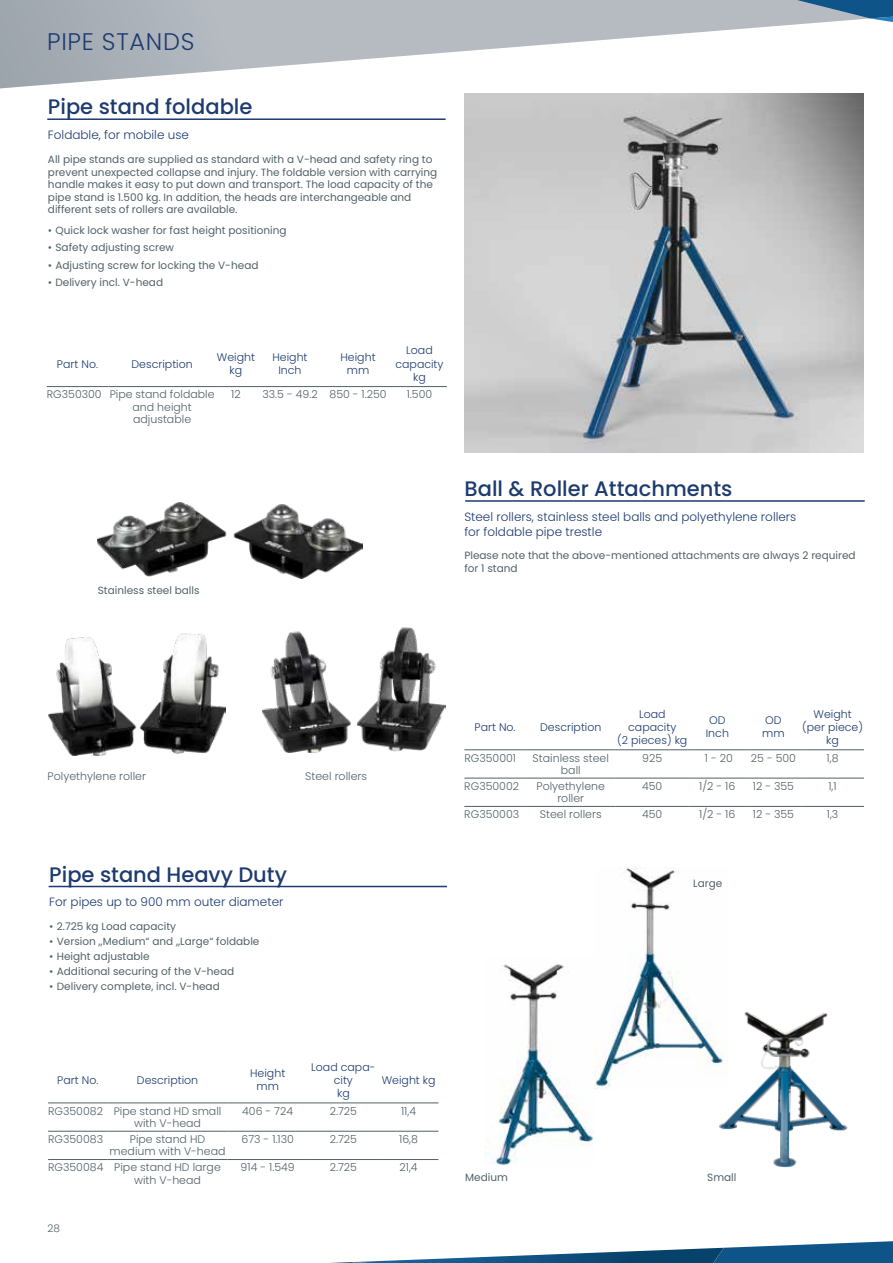
<style>
.page{position:relative;width:893px;height:1263px;background:#fff}
.page>*{position:absolute;margin:0;border:0;box-sizing:border-box;transform-origin:0 0}
.t1{font:300 24px "Poppins";letter-spacing:.03em;color:#1d3b6f}
.t2{font:500 21px "Poppins";color:#1d3b6f}
.t3{font:300 12px/14.4px "Poppins";color:#1d3b6f}
.t4{font:300 10.95px/12.3px "Poppins";color:#526167}
.t5{font:300 10.95px/13.2px "Poppins";color:#1d3b6f;text-align:center}
.t6{font:10.5px/12.6px "Poppins";color:#526167}
.t7{font:300 10.5px "Poppins";color:#526167}
</style>
<div class="page">
<img style="left:594px;top:868px;width:122px;height:222px">
<svg style="left:0;top:0;width:825px;height:88px"></svg>
<svg style="left:797px;top:0;width:96px;height:22px;background:#6088a8"></svg>
<svg style="left:330px;top:1241px;width:563px;height:22px"></svg>
<hr style="left:465px;top:500px;width:400px;height:2px;background:#1d3b6f">
<img style="left:465px;top:94px;width:398px;height:359px">
<hr style="left:48px;top:1103px;width:60px;height:1px;background:#526167">
<hr style="left:108px;top:1103px;width:119px;height:1px;background:#526167">
<hr style="left:227px;top:1103px;width:81px;height:1px;background:#526167">
<hr style="left:308px;top:1103px;width:71px;height:1px;background:#526167">
<hr style="left:379px;top:1103px;width:59px;height:1px;background:#526167">
<hr style="left:48px;top:1131px;width:60px;height:1px;background:#526167">
<hr style="left:108px;top:1131px;width:119px;height:1px;background:#526167">
<hr style="left:227px;top:1131px;width:81px;height:1px;background:#526167">
<hr style="left:308px;top:1131px;width:71px;height:1px;background:#526167">
<hr style="left:379px;top:1131px;width:59px;height:1px;background:#526167">
<hr style="left:48px;top:1159px;width:60px;height:1px;background:#526167">
<hr style="left:108px;top:1159px;width:119px;height:1px;background:#526167">
<hr style="left:227px;top:1159px;width:81px;height:1px;background:#526167">
<hr style="left:308px;top:1159px;width:71px;height:1px;background:#526167">
<hr style="left:379px;top:1159px;width:59px;height:1px;background:#526167">
<hr style="left:47px;top:386px;width:61px;height:1px;background:#526167">
<hr style="left:108px;top:386px;width:108px;height:1px;background:#526167">
<hr style="left:216px;top:386px;width:40px;height:1px;background:#526167">
<hr style="left:256px;top:386px;width:68px;height:1px;background:#526167">
<hr style="left:324px;top:386px;width:68px;height:1px;background:#526167">
<hr style="left:392px;top:386px;width:55px;height:1px;background:#526167">
<hr style="left:464px;top:749px;width:62px;height:1px;background:#526167">
<hr style="left:526px;top:749px;width:90px;height:1px;background:#526167">
<hr style="left:616px;top:749px;width:73px;height:1px;background:#526167">
<hr style="left:689px;top:749px;width:57px;height:1px;background:#526167">
<hr style="left:746px;top:749px;width:55px;height:1px;background:#526167">
<hr style="left:801px;top:749px;width:63px;height:1px;background:#526167">
<hr style="left:464px;top:778px;width:62px;height:1px;background:#526167">
<hr style="left:526px;top:778px;width:90px;height:1px;background:#526167">
<hr style="left:616px;top:778px;width:73px;height:1px;background:#526167">
<hr style="left:689px;top:778px;width:57px;height:1px;background:#526167">
<hr style="left:746px;top:778px;width:55px;height:1px;background:#526167">
<hr style="left:801px;top:778px;width:63px;height:1px;background:#526167">
<hr style="left:464px;top:806px;width:62px;height:1px;background:#526167">
<hr style="left:526px;top:806px;width:90px;height:1px;background:#526167">
<hr style="left:616px;top:806px;width:73px;height:1px;background:#526167">
<hr style="left:689px;top:806px;width:57px;height:1px;background:#526167">
<hr style="left:746px;top:806px;width:55px;height:1px;background:#526167">
<hr style="left:801px;top:806px;width:63px;height:1px;background:#526167">
<hr style="left:49px;top:886px;width:398px;height:1px;background:#1d3b6f">
<hr style="left:47px;top:118px;width:399px;height:2px;background:#1d3b6f">
<img style="left:716px;top:1011px;width:132px;height:157px">
<img style="left:485px;top:964px;width:108px;height:201px">
<img style="left:98px;top:502px;width:264px;height:76px">
<img style="left:48px;top:633px;width:178px;height:123px">
<img style="left:262px;top:627px;width:184px;height:125px">
<h1 class="t1" style="left:47px;top:28px;width:149px">PIPE STANDS</h1>
<h2 class="t2" style="left:48px;top:95px;width:206px">Pipe stand foldable</h2>
<p class="t3" style="left:48px;top:127px;width:142px">Foldable, for mobile use</p>
<p class="t6" style="left:48px;top:153px;width:391px">All pipe stands are supplied as standard with a V-head and safety ring to prevent unexpected collapse and injury. The foldable version with carrying handle makes it easy to put down and transport. The load capacity of the pipe stand is 1.500 kg. In addition, the heads are interchangeable and different sets of rollers are available.</p>
<p class="t6" style="left:48px;top:224px;width:240px">• Quick lock washer for fast height positioning</p>
<p class="t6" style="left:48px;top:241px;width:128px">• Safety adjusting screw</p>
<p class="t6" style="left:48px;top:259px;width:212px">• Adjusting screw for locking the V-head</p>
<p class="t6" style="left:48px;top:276px;width:117px">• Delivery incl. V-head</p>
<p class="t5" style="left:57px;top:357px;width:43px">Part No.</p>
<p class="t5" style="left:132px;top:357px;width:63px">Description</p>
<p class="t5" style="left:217px;top:351px;width:40px">Weight kg</p>
<p class="t5" style="left:272px;top:351px;width:37px">Height<br>Inch</p>
<p class="t5" style="left:340px;top:351px;width:37px">Height mm</p>
<p class="t5" style="left:395px;top:344px;width:50px">Load capacity kg</p>
<p class="t4" style="left:132px;top:388px;width:84px;text-indent:-86px">RG350300 Pipe stand foldable and height adjustable</p>
<p class="t4" style="left:231px;top:388px;width:11px">12</p>
<p class="t4" style="left:262px;top:388px;width:126px">33.5 - 49.2 850 - 1.250</p>
<p class="t4" style="left:407px;top:388px;width:27px">1.500</p>
<p class="t6" style="left:98px;top:584px;width:103px">Stainless steel balls</p>
<h2 class="t2" style="left:465px;top:476px;width:269px">Ball &amp; Roller Attachments</h2>
<p class="t3" style="left:464px;top:510px;width:334px">Steel rollers, stainless steel balls and polyethylene rollers for foldable pipe trestle</p>
<p class="t6" style="left:464px;top:549px;width:393px">Please note that the above-mentioned attachments are always 2 required for 1 stand</p>
<p class="t4" style="left:48px;top:770px;width:100px">Polyethylene roller</p>
<p class="t4" style="left:305px;top:770px;width:63px">Steel rollers</p>
<h2 class="t2" style="left:49px;top:862px;width:239px">Pipe stand Heavy Duty</h2>
<p class="t3" style="left:49px;top:895px;width:236px">For pipes up to 900 mm outer diameter</p>
<p class="t6" style="left:49px;top:920px;width:128px">• 2.725 kg Load capacity</p>
<p class="t6" style="left:49px;top:935px;width:212px">• Version „Medium“ and „Large“ foldable</p>
<p class="t6" style="left:49px;top:950px;width:102px">• Height adjustable</p>
<p class="t6" style="left:49px;top:965px;width:187px">• Additional securing of the V-head</p>
<p class="t6" style="left:49px;top:980px;width:172px">• Delivery complete, incl. V-head</p>
<p class="t5" style="left:57px;top:1073px;width:43px">Part No.</p>
<p class="t5" style="left:137px;top:1073px;width:63px">Description</p>
<p class="t5" style="left:250px;top:1067px;width:37px">Height mm</p>
<p class="t5" style="left:311px;top:1060px;width:66px">Load capa&shy;city<br>kg</p>
<p class="t5" style="left:382px;top:1073px;width:55px">Weight kg</p>
<p class="t4" style="left:134px;top:1105px;width:89px;text-indent:-86px">RG350082 Pipe stand HD small with V-head</p>
<p class="t4" style="left:242px;top:1105px;width:52px">406 - 724</p>
<p class="t4" style="left:330px;top:1105px;width:29px">2.725</p>
<p class="t4" style="left:401px;top:1105px;width:17px">11,4</p>
<p class="t4" style="left:48px;top:1133px;width:57px">RG350083</p>
<p class="t4" style="left:110px;top:1133px;width:118px;text-align:center">Pipe stand HD medium with V-head</p>
<p class="t4" style="left:241px;top:1133px;width:54px">673 - 1.130</p>
<p class="t4" style="left:330px;top:1133px;width:29px">2.725</p>
<p class="t4" style="left:399px;top:1133px;width:20px">16,8</p>
<p class="t4" style="left:134px;top:1161px;width:88px;text-indent:-86px">RG350084 Pipe stand HD large with V-head</p>
<p class="t4" style="left:241px;top:1161px;width:56px">914 - 1.549</p>
<p class="t4" style="left:330px;top:1161px;width:29px">2.725</p>
<p class="t4" style="left:400px;top:1161px;width:20px">21,4</p>
<p class="t7" style="left:48px;top:1222px;width:14px">28</p>
<p class="t5" style="left:475px;top:720px;width:43px">Part No.</p>
<p class="t5" style="left:540px;top:720px;width:63px">Description</p>
<p class="t5" style="left:617px;top:707px;width:72px">Load capacity<br>(2 pieces) kg</p>
<p class="t5" style="left:706px;top:714px;width:25px">OD<br>Inch</p>
<p class="t5" style="left:762px;top:714px;width:24px;text-align:left">OD mm</p>
<p class="t5" style="left:802px;top:707px;width:62px">Weight (per piece) kg</p>
<p class="t4" style="left:464px;top:751px;width:53px">RG350001</p>
<p class="t4" style="left:533px;top:751px;width:78px;text-align:center">Stainless steel ball</p>
<p class="t4" style="left:642px;top:751px;width:21px">925</p>
<p class="t4" style="left:705px;top:751px;width:29px">1 - 20</p>
<p class="t4" style="left:751px;top:751px;width:47px">25 - 500</p>
<p class="t4" style="left:827px;top:751px;width:13px">1,8</p>
<p class="t4" style="left:464px;top:780px;width:56px">RG350002</p>
<p class="t4" style="left:536px;top:780px;width:70px;text-align:center">Polyethylene roller</p>
<p class="t4" style="left:642px;top:780px;width:22px">450</p>
<p class="t4" style="left:699px;top:780px;width:38px">1/2 - 16</p>
<p class="t4" style="left:753px;top:780px;width:43px">12 - 355</p>
<p class="t4" style="left:828px;top:780px;width:10px">1,1</p>
<p class="t4" style="left:464px;top:808px;width:56px">RG350003</p>
<p class="t4" style="left:540px;top:808px;width:63px">Steel rollers</p>
<p class="t4" style="left:642px;top:808px;width:22px">450</p>
<p class="t4" style="left:699px;top:808px;width:38px">1/2 - 16</p>
<p class="t4" style="left:753px;top:808px;width:43px">12 - 355</p>
<p class="t4" style="left:827px;top:808px;width:13px">1,3</p>
<p class="t6" style="left:693px;top:877px;width:31px">Large</p>
<p class="t6" style="left:465px;top:1171px;width:44px">Medium</p>
<p class="t6" style="left:707px;top:1171px;width:31px">Small</p>
</div>
